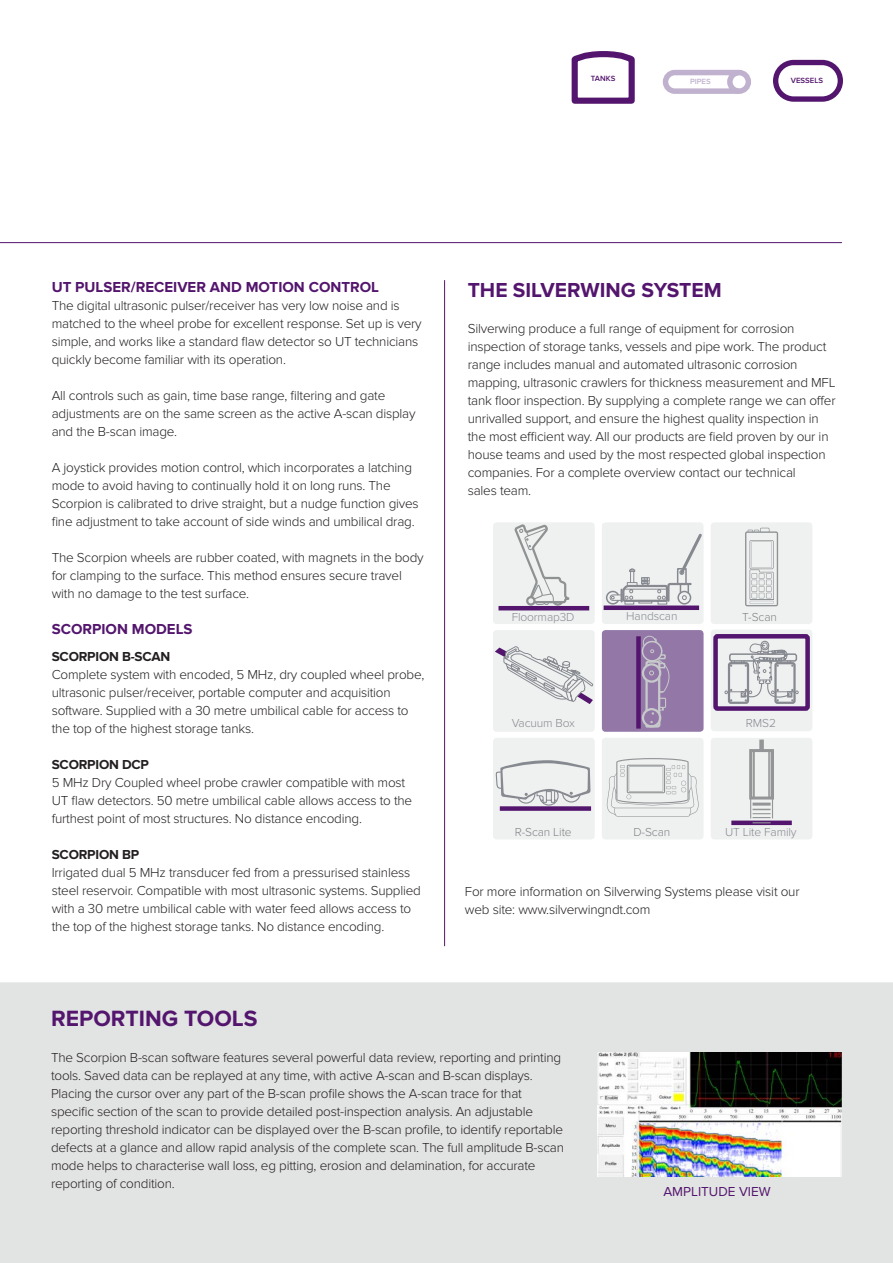
<style>
.page{position:relative;width:893px;height:1263px;background:#fff}
.page>*{position:absolute;margin:0;border:0;box-sizing:border-box;transform-origin:0 0}
.t1{font:700 22.95px "Proxima Nova";color:#53156d}
.t2{font:700 21px "Proxima Nova";color:#53156d}
.t3{font:700 15px "Proxima Nova";color:#53156d}
.t4{font:300 13.5px/18px "Proxima Nova";letter-spacing:-.015em;color:#231f20}
.t5{font:700 13.5px "Proxima Nova";letter-spacing:-.015em;color:#231f20}
.t6{font:13.5px "Proxima Nova";color:#53156d}
.t7{font:300 12px "Proxima Nova";letter-spacing:-.01em;color:#86898f}
.t8{font:300 12px "Proxima Nova";letter-spacing:-.01em;color:#808285}
.t9{font:600 7.8px "Proxima Nova";color:#53156d}
.t10{font:600 7.8px "Proxima Nova";color:#c0b1ce}
</style>
<div class="page">
<svg style="left:571px;top:51px;width:64px;height:53px"></svg>
<svg style="left:773px;top:59px;width:70px;height:43px"></svg>
<svg style="left:662px;top:69px;width:89px;height:25px"></svg>
<div style="left:0;top:982px;width:893px;height:281px;background:#e2e3e3"></div>
<hr style="left:444px;top:280px;width:1px;height:666px;background:#53156d">
<div style="left:602px;top:522px;width:102px;height:102px;background:#eff1f1;border-radius:4px"></div>
<div style="left:602px;top:630px;width:102px;height:102px;background:#9377a7;border-radius:4px"></div>
<div style="left:711px;top:629px;width:101px;height:102px;background:#eff1f1;border-radius:4px"></div>
<hr style="left:0;top:242px;width:842px;height:1px;background:#53156d">
<div style="left:711px;top:738px;width:101px;height:101px;background:#eff1f1;border-radius:4px"></div>
<img style="left:597px;top:1053px;width:245px;height:123px">
<div style="left:642px;top:663px;width:19px;height:20px;border:2px solid #c7caca;border-radius:50%"></div>
<div style="left:642px;top:708px;width:19px;height:19px;border:2px solid #c7caca;border-radius:50%"></div>
<div style="left:642px;top:641px;width:20px;height:21px;border:2px solid #c7caca;border-radius:50%"></div>
<svg style="left:643px;top:635px;width:27px;height:93px"></svg>
<div style="left:636px;top:636px;width:5px;height:93px;background:#53156d"></div>
<div style="left:493px;top:522px;width:102px;height:102px;background:#eff1f1;border-radius:4px"></div>
<hr style="left:498px;top:606px;width:91px;height:4px;background:#53156d">
<svg style="left:514px;top:524px;width:56px;height:82px"></svg>
<svg style="left:725px;top:640px;width:74px;height:64px"></svg>
<div style="left:713px;top:634px;width:97px;height:77px;border:4px solid #53156d;border-radius:2px"></div>
<div style="left:604px;top:605px;width:95px;height:5px;background:#53156d"></div>
<svg style="left:606px;top:533px;width:96px;height:72px"></svg>
<div style="left:749px;top:749px;width:25px;height:50px;border:3px solid #939596"></div>
<hr style="left:753px;top:750px;width:1px;height:48px;background:#939596">
<hr style="left:770px;top:750px;width:1px;height:48px;background:#939596">
<hr style="left:768px;top:751px;width:1px;height:47px;background:#939596">
<hr style="left:754px;top:750px;width:1px;height:48px;background:#939596">
<div style="left:759px;top:739px;width:5px;height:11px;background:#939596"></div>
<div style="left:731px;top:820px;width:61px;height:5px;background:#53156d"></div>
<svg style="left:750px;top:796px;width:23px;height:27px"></svg>
<div style="left:602px;top:738px;width:102px;height:101px;background:#eff1f1;border-radius:4px"></div>
<svg style="left:607px;top:758px;width:92px;height:59px"></svg>
<div style="left:493px;top:738px;width:102px;height:101px;background:#eff1f1;border-radius:4px"></div>
<svg style="left:495px;top:760px;width:95px;height:46px"></svg>
<div style="left:500px;top:806px;width:91px;height:5px;background:#53156d"></div>
<div style="left:711px;top:522px;width:101px;height:102px;background:#eff1f1;border-radius:4px"></div>
<svg style="left:745px;top:528px;width:33px;height:78px"></svg>
<div style="left:493px;top:630px;width:102px;height:102px;background:#eff1f1;border-radius:4px"></div>
<svg style="left:495px;top:646px;width:98px;height:58px"></svg>
<p class="t9" style="left:591px;top:74px;width:26px">TANKS</p>
<p class="t10" style="left:690px;top:77px;width:22px">PIPES</p>
<p class="t9" style="left:791px;top:76px;width:34px">VESSELS</p>
<p class="t3" style="left:52px;top:278px;width:329px">UT PULSER/RECEIVER AND MOTION CONTROL</p>
<p class="t4" style="left:52px;top:297px;width:372px">The digital ultrasonic pulser/receiver has very low noise and is matched to the wheel probe for excellent response. Set up is very simple, and works like a standard flaw detector so UT technicians quickly become familiar with its operation.</p>
<p class="t4" style="left:52px;top:387px;width:365px">All controls such as gain, time base range, filtering and gate adjustments are on the same screen as the active A-scan display and the B-scan image.</p>
<p class="t4" style="left:52px;top:459px;width:369px">A joystick provides motion control, which incorporates a latching mode to avoid having to continually hold it on long runs. The Scorpion is calibrated to drive straight, but a nudge function gives fine adjustment to take account of side winds and umbilical drag.</p>
<p class="t4" style="left:52px;top:549px;width:374px">The Scorpion wheels are rubber coated, with magnets in the body for clamping to the surface. This method ensures secure travel with no damage to the test surface.</p>
<p class="t3" style="left:52px;top:620px;width:142px">SCORPION MODELS</p>
<p class="t5" style="left:52px;top:649px;width:120px">SCORPION B-SCAN</p>
<p class="t4" style="left:52px;top:666px;width:374px">Complete system with encoded, 5 MHz, dry coupled wheel probe, ultrasonic pulser/receiver, portable computer and acquisition software. Supplied with a 30 metre umbilical cable for access to the top of the highest storage tanks.</p>
<p class="t5" style="left:52px;top:757px;width:99px">SCORPION DCP</p>
<p class="t4" style="left:52px;top:774px;width:362px">5 MHz Dry Coupled wheel probe crawler compatible with most<br>UT flaw detectors. 50 metre umbilical cable allows access to the furthest point of most structures. No distance encoding.</p>
<p class="t5" style="left:52px;top:847px;width:89px">SCORPION BP</p>
<p class="t4" style="left:52px;top:864px;width:371px">Irrigated dual 5 MHz transducer fed from a pressurised stainless steel reservoir. Compatible with most ultrasonic systems. Supplied with a 30 metre umbilical cable with water feed allows access to the top of the highest storage tanks. No distance encoding.</p>
<p class="t2" style="left:468px;top:278px;width:255px">THE SILVERWING SYSTEM</p>
<p class="t4" style="left:468px;top:319px;width:369px">Silverwing produce a full range of equipment for corrosion inspection of storage tanks, vessels and pipe work. The product range includes manual and automated ultrasonic corrosion mapping, ultrasonic crawlers for thickness measurement and MFL tank floor inspection. By supplying a complete range we can offer unrivalled support, and ensure the highest quality inspection in the most efficient way. All our products are field proven by our in house teams and used by the most respected global inspection companies. For a complete overview contact our technical<br>sales team.</p>
<p class="t7" style="left:512px;top:610px;width:64px">Floormap3D</p>
<p class="t7" style="left:626px;top:609px;width:53px">Handscan</p>
<p class="t8" style="left:742px;top:610px;width:36px">T-Scan</p>
<p class="t7" style="left:512px;top:716px;width:65px">Vacuum Box</p>
<p class="t7" style="left:746px;top:716px;width:32px">RMS2</p>
<p class="t8" style="left:515px;top:825px;width:58px">R-Scan Lite</p>
<p class="t8" style="left:633px;top:825px;width:38px">D-Scan</p>
<p class="t7" style="left:725px;top:825px;width:73px">UT Lite Family</p>
<p class="t4" style="left:465px;top:883px;width:336px">For more information on Silverwing Systems please visit our web site: www.silverwingndt.com</p>
<p class="t1" style="left:51px;top:1005px;width:208px">REPORTING TOOLS</p>
<p class="t4" style="left:51px;top:1049px;width:514px">The Scorpion B-scan software features several powerful data review, reporting and printing tools. Saved data can be replayed at any time, with active A-scan and B-scan displays.<br>Placing the cursor over any part of the B-scan profile shows the A-scan trace for that specific section of the scan to provide detailed post-inspection analysis. An adjustable reporting threshold indicator can be displayed over the B-scan profile, to identify reportable defects at a glance and allow rapid analysis of the complete scan. The full amplitude B-scan mode helps to characterise wall loss, eg pitting, erosion and delamination, for accurate reporting of condition.</p>
<p class="t6" style="left:663px;top:1183px;width:109px">AMPLITUDE VIEW</p>
</div>
